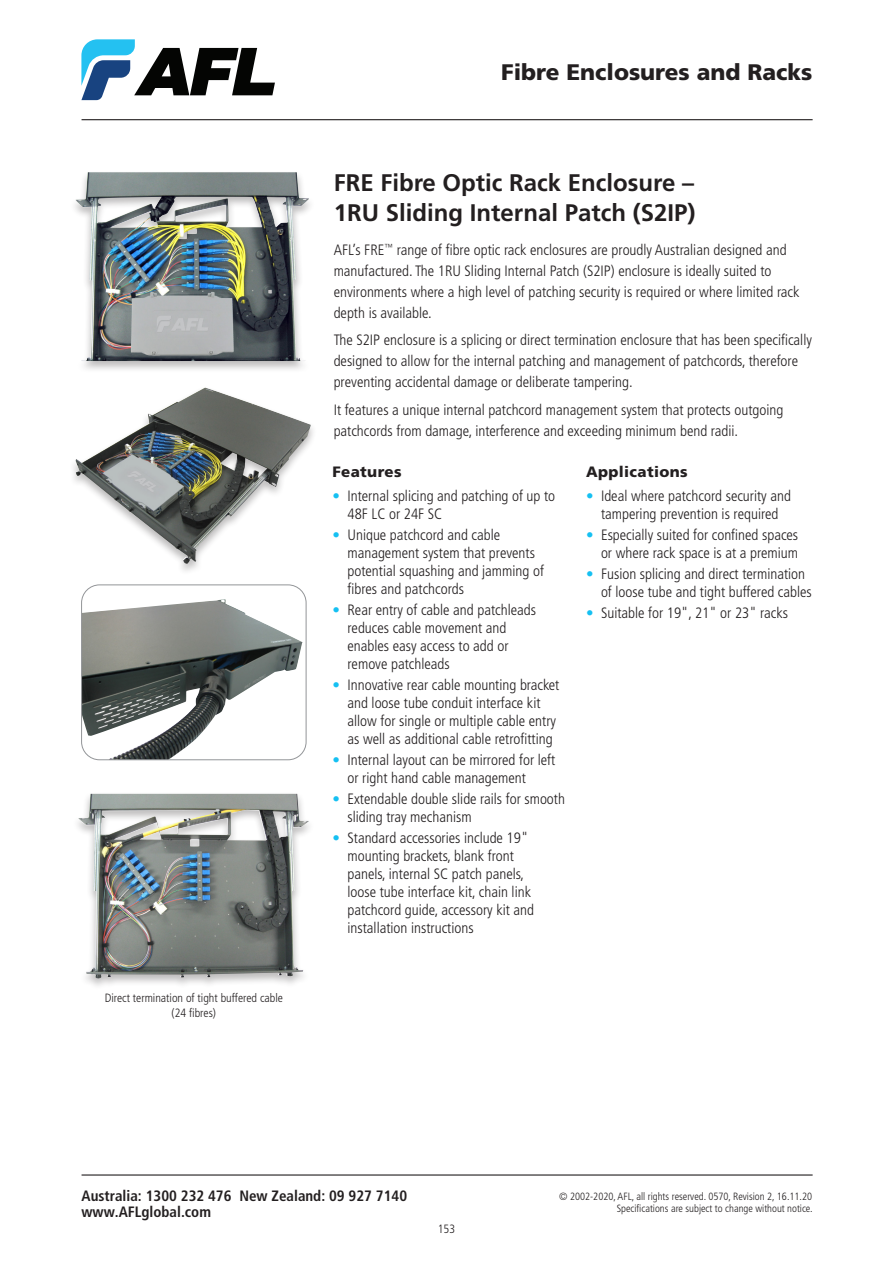
<style>
.page{position:relative;width:893px;height:1263px;background:#fff}
.page>*{position:absolute;margin:0;border:0;box-sizing:border-box;transform-origin:0 0}
.FPP_Product_Title{font:700 24px/30px "Frutiger";color:#231f20}
.t1{font:900 22.5px "Frutiger LT Std";color:#231f20}
.FPP_Bullits{font:300 condensed 15px/18px "Frutiger LT Std";color:#231f20}
.FPP_Body_Text{font:300 condensed 15px/21px "Frutiger LT Std";color:#231f20}
.t2{font:700 condensed 15px/16.5px "Frutiger";color:#231f20}
.FPP_Subhead{font:900 15px "Frutiger LT Std";letter-spacing:.025em;color:#231f20}
.FPP_Table_Body_Text{font:300 condensed 12px/15px "Frutiger";color:#231f20;text-align:center}
.t3{font:300 condensed 12px "Frutiger LT Std";color:#231f20}
.t4{font:300 condensed 10.5px/12px "Frutiger LT Std";color:#231f20;text-align:right}
.s1{color:#15c0f2}
</style>
<div class="page">
<svg style="left:81px;top:39px;width:194px;height:61px"></svg>
<hr style="left:82px;top:1174px;width:731px;height:1px;background:#231f20">
<hr style="left:82px;top:119px;width:731px;height:1px;background:#231f20">
<img style="left:82px;top:599px;width:221px;height:161px">
<div style="left:81px;top:584px;width:225px;height:176px;border:1px solid #939598;border-radius:18px"></div>
<div style="left:69px;top:170px;width:246px;height:203px;background:#231f20;opacity:.3"></div>
<img style="left:76px;top:172px;width:233px;height:189px">
<img style="left:76px;top:387px;width:235px;height:177px">
<div style="left:72px;top:792px;width:243px;height:198px;background:#231f20;opacity:.3"></div>
<img style="left:78px;top:794px;width:231px;height:184px">
<h2 class="t1" style="left:501px;top:58px;width:313px">Fibre Enclosures and Racks</h2>
<p class="FPP_Product_Title" style="left:334px;top:167px;width:363px">FRE Fibre Optic Rack Enclosure –<br>1RU Sliding Internal Patch (S2IP)</p>
<p class="FPP_Body_Text" style="left:334px;top:239px;width:467px">AFL’s FRE<sup>™</sup> range of fibre optic rack enclosures are proudly Australian designed and manufactured. The 1RU Sliding Internal Patch (S2IP) enclosure is ideally suited to environments where a high level of patching security is required or where limited rack depth is available.</p>
<p class="FPP_Body_Text" style="left:334px;top:330px;width:480px">The S2IP enclosure is a splicing or direct termination enclosure that has been specifically designed to allow for the internal patching and management of patchcords, therefore preventing accidental damage or deliberate tampering.</p>
<p class="FPP_Body_Text" style="left:334px;top:400px;width:451px">It features a unique internal patchcord management system that protects outgoing patchcords from damage, interference and exceeding minimum bend radii.</p>
<p class="FPP_Table_Body_Text" style="left:105px;top:990px;width:180px">Direct termination of tight buffered cable (24 fibres)</p>
<p class="FPP_Subhead" style="left:332px;top:462px;width:71px">Features</p>
<p class="FPP_Bullits" style="left:347px;top:487px;width:209px;text-indent:-15px"><span class="s1">•</span> Internal splicing and patching of up to<br>48F LC or 24F SC</p>
<p class="FPP_Bullits" style="left:347px;top:526px;width:198px;text-indent:-15px"><span class="s1">•</span> Unique patchcord and cable management system that prevents potential squashing and jamming of fibres and patchcords</p>
<p class="FPP_Bullits" style="left:347px;top:601px;width:190px;text-indent:-15px"><span class="s1">•</span> Rear entry of cable and patchleads reduces cable movement and enables easy access to add or remove patchleads</p>
<p class="FPP_Bullits" style="left:347px;top:676px;width:213px;text-indent:-15px"><span class="s1">•</span> Innovative rear cable mounting bracket and loose tube conduit interface kit allow for single or multiple cable entry as well as additional cable retrofitting</p>
<p class="FPP_Bullits" style="left:347px;top:751px;width:209px;text-indent:-15px"><span class="s1">•</span> Internal layout can be mirrored for left or right hand cable management</p>
<p class="FPP_Bullits" style="left:347px;top:790px;width:219px;text-indent:-15px"><span class="s1">•</span> Extendable double slide rails for smooth sliding tray mechanism</p>
<p class="FPP_Bullits" style="left:347px;top:829px;width:188px;text-indent:-15px"><span class="s1">•</span> Standard accessories include 19" mounting brackets, blank front panels, internal SC patch panels, loose tube interface kit, chain link patchcord guide, accessory kit and installation instructions</p>
<p class="FPP_Subhead" style="left:586px;top:462px;width:103px">Applications</p>
<p class="FPP_Bullits" style="left:586px;top:487px;width:206px;text-align:center"><span class="s1">•</span> Ideal where patchcord security and tampering prevention is required</p>
<p class="FPP_Bullits" style="left:586px;top:526px;width:214px;text-align:right"><span class="s1">•</span> Especially suited for confined spaces or where rack space is at a premium</p>
<p class="FPP_Bullits" style="left:601px;top:565px;width:212px;text-indent:-15px"><span class="s1">•</span> Fusion splicing and direct termination of loose tube and tight buffered cables</p>
<p class="FPP_Bullits" style="left:586px;top:604px;width:203px"><span class="s1">•</span> Suitable for 19", 21" or 23" racks</p>
<p class="t2" style="left:82px;top:1187px;width:327px">Australia: 1300 232 476 New Zealand: 09 927 7140 www.AFLglobal.com</p>
<p class="t3" style="left:438px;top:1222px;width:19px">153</p>
<p class="t4" style="left:559px;top:1190px;width:255px">© 2002-2020, AFL, all rights reserved. 0570, Revision 2, 16.11.20<br>Specifications are subject to change without notice.</p>
</div>
